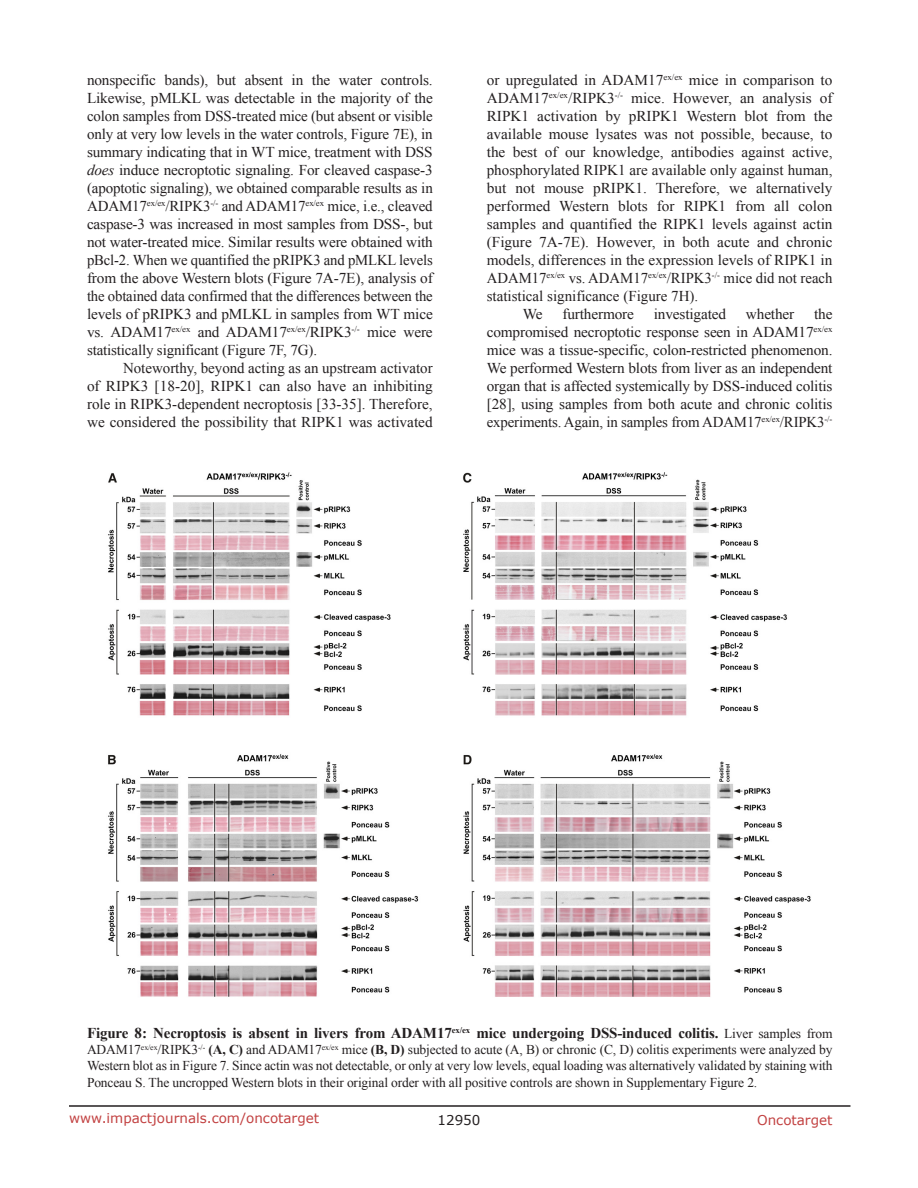
<style>
.page{position:relative;width:918px;height:1188px;background:#fff}
.page>*{position:absolute;margin:0;border:0;box-sizing:border-box;transform-origin:0 0}
.BodyText{font:15px/18px "Times New Roman";letter-spacing:-.01em;color:#231f20;text-align:justify}
.figuretext{font:700 15px "Times New Roman";letter-spacing:-.01em;color:#231f20}
.figuretext-2{font:13.5px/16.2px "Times New Roman";letter-spacing:-.01em;color:#231f20;text-align:justify}
.t1{font:13.5px "Verdana";color:#c24141}
.t2{font:13.5px "Verdana";color:#231f20}
.s1{font-style:italic}
.s2{font-weight:400;font-size:13.5px}
.s3{font-weight:700}
</style>
<div class="page">
<hr style="left:69px;top:1105px;width:781px;height:2px;background:#231f20">
<img style="left:108px;top:472px;width:703px;height:525px">
<p class="BodyText" style="left:87px;top:71px;width:347px">nonspecific bands), but absent in the water controls.<br>Likewise, pMLKL was detectable in the majority of the colon samples from DSS-treated mice (but absent or visible only at very low levels in the water controls, Figure 7E), in summary indicating that in WT mice, treatment with DSS <span class="s1">does</span> induce necroptotic signaling. For cleaved caspase-3 (apoptotic signaling), we obtained comparable results as in ADAM17<sup>ex/ex</sup>/RIPK3<sup>-/-</sup> and ADAM17<sup>ex/ex</sup> mice, i.e., cleaved caspase-3 was increased in most samples from DSS-, but not water-treated mice. Similar results were obtained with pBcl-2. When we quantified the pRIPK3 and pMLKL levels from the above Western blots (Figure 7A-7E), analysis of the obtained data confirmed that the differences between the levels of pRIPK3 and pMLKL in samples from WT mice vs. ADAM17<sup>ex/ex</sup> and ADAM17<sup>ex/ex</sup>/RIPK3<sup>-/-</sup> mice were statistically significant (Figure 7F, 7G).</p>
<p class="BodyText" style="left:87px;top:359px;width:347px;text-indent:36px">Noteworthy, beyond acting as an upstream activator of RIPK3 [18-20], RIPK1 can also have an inhibiting role in RIPK3-dependent necroptosis [33-35]. Therefore, we considered the possibility that RIPK1 was activated</p>
<p class="BodyText" style="left:487px;top:71px;width:347px">or upregulated in ADAM17<sup>ex/ex</sup> mice in comparison to ADAM17<sup>ex/ex</sup>/RIPK3<sup>-/-</sup> mice. However, an analysis of RIPK1 activation by pRIPK1 Western blot from the available mouse lysates was not possible, because, to the best of our knowledge, antibodies against active, phosphorylated RIPK1 are available only against human, but not mouse pRIPK1. Therefore, we alternatively performed Western blots for RIPK1 from all colon samples and quantified the RIPK1 levels against actin (Figure 7A-7E). However, in both acute and chronic models, differences in the expression levels of RIPK1 in ADAM17<sup>ex/ex</sup> vs. ADAM17<sup>ex/ex</sup>/RIPK3<sup>-/-</sup> mice did not reach statistical significance (Figure 7H).</p>
<p class="BodyText" style="left:523px;top:305px;width:21px">We</p>
<p class="BodyText" style="left:562px;top:305px;width:73px">furthermore</p>
<p class="BodyText" style="left:654px;top:305px;width:74px">investigated</p>
<p class="BodyText" style="left:746px;top:305px;width:50px">whether</p>
<p class="BodyText" style="left:487px;top:305px;width:347px;text-indent:327px">the compromised necroptotic response seen in ADAM17<sup>ex/ex </sup>mice was a tissue-specific, colon-restricted phenomenon.<br>We performed Western blots from liver as an independent organ that is affected systemically by DSS-induced colitis [28], using samples from both acute and chronic colitis experiments. Again, in samples from ADAM17<sup>ex/ex</sup>/RIPK3<sup>-/-</sup></p>
<p class="figuretext" style="left:87px;top:1023px;width:747px">Figure 8: Necroptosis is absent in livers from ADAM17<sup>ex/ex</sup> mice undergoing DSS-induced colitis. <span class="s2">Liver samples from</span></p>
<p class="figuretext-2" style="left:87px;top:1041px;width:747px">ADAM17<sup>ex/ex</sup>/RIPK3<sup>-/-</sup> <span class="s3">(A, C)</span> and ADAM17<sup>ex/ex</sup> mice <span class="s3">(B, D)</span> subjected to acute (A, B) or chronic (C, D) colitis experiments were analyzed by Western blot as in Figure 7. Since actin was not detectable, or only at very low levels, equal loading was alternatively validated by staining with Ponceau S. The uncropped Western blots in their original order with all positive controls are shown in Supplementary Figure 2.</p>
<p class="t1" style="left:69px;top:1109px;width:252px">www.impactjournals.com/oncotarget</p>
<p class="t2" style="left:438px;top:1111px;width:44px">12950</p>
<p class="t1" style="left:757px;top:1111px;width:77px">Oncotarget</p>
</div>
